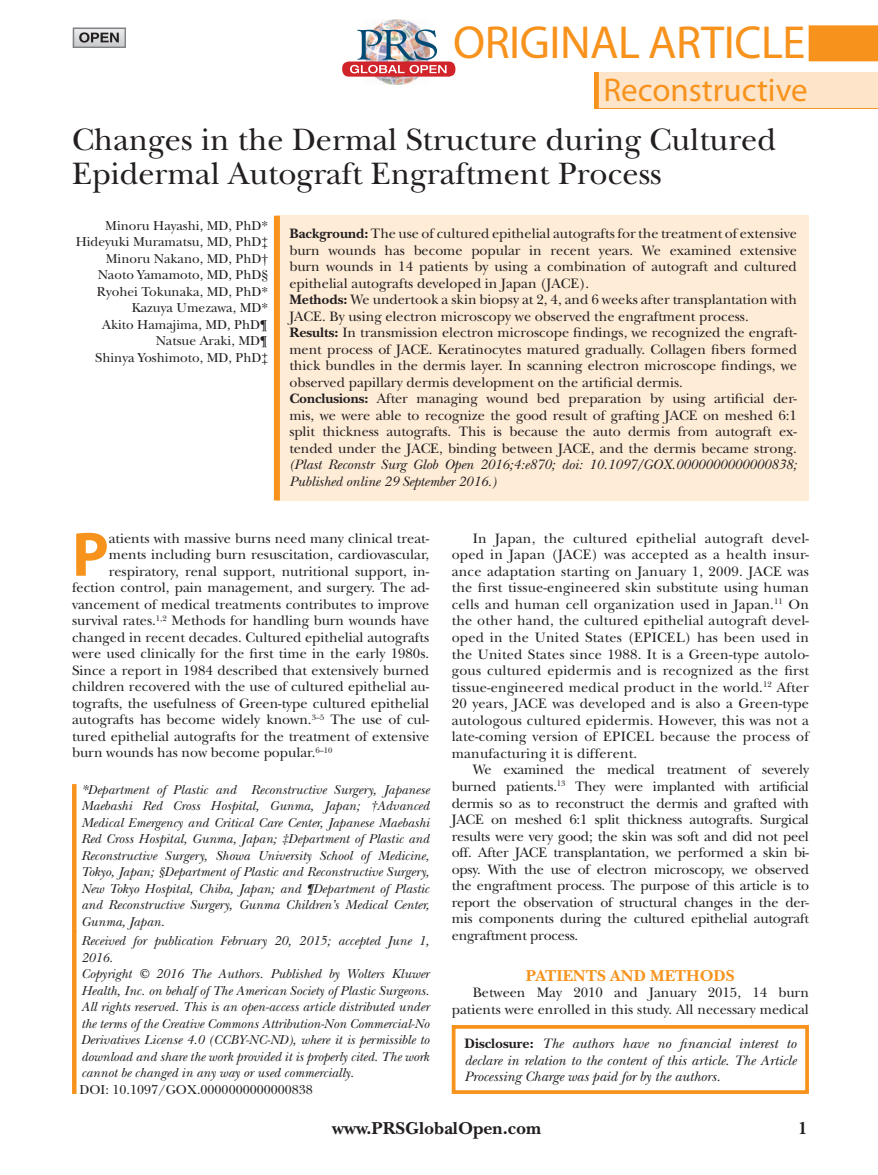
<style>
.page{position:relative;width:878px;height:1175px;background:#fff}
.page>*{position:absolute;margin:0;border:0;box-sizing:border-box;transform-origin:0 0}
.t1{font:700 63.15px "Myriad Pro";color:#f7931d}
.t2{font:46.5px "Myriad Pro";letter-spacing:-.01em;color:#f7931d}
.t3{font:33px "Myriad Pro";color:#f7931d}
.t4{font:32.25px/34.5px "New Baskerville";color:#231f20}
.t5{font:700 18px "New Baskerville";color:#231f20}
.t6{font:700 16.5px "New Baskerville";color:#f7931d}
.t7{font:14.25px/16.5px "New Baskerville";color:#231f20;text-align:justify}
.t8{font:italic 14.25px/16.5px "New Baskerville";letter-spacing:-.005em;color:#231f20}
.t9{font:italic 13.5px/16.5px "New Baskerville";color:#231f20}
.t10{font:13.5px/16.5px "New Baskerville";color:#231f20;text-align:right}
.s1{font-weight:700}
.s2{font-weight:700;font-style:normal}
</style>
<div class="page">
<div style="left:73px;top:28px;width:52px;height:20px;border:2px solid #808285"></div>
<svg style="left:79px;top:32px;width:40px;height:11px"></svg>
<img style="left:373px;top:20px;width:48px;height:64px">
<svg style="left:342px;top:61px;width:113px;height:16px"></svg>
<img style="left:350px;top:29px;width:96px;height:44px">
<hr style="left:72px;top:930px;width:4px;height:163px;background:#f7931d">
<hr style="left:72px;top:784px;width:4px;height:148px;background:#f7931d">
<div style="left:277px;top:216px;width:531px;height:285px;background:#feecd7"></div>
<div style="left:274px;top:216px;width:6px;height:284px;background:#f7931d"></div>
<div style="left:452px;top:1025px;width:356px;height:69px;border:4px solid #f7931d"></div>
<div style="left:598px;top:72px;width:280px;height:36px;background:#fee5ca"></div>
<div style="left:808px;top:25px;width:69px;height:36px;background:#f7931d"></div>
<h2 class="t2" style="left:453px;top:14px;width:354px">Original Article</h2>
<h3 class="t3" style="left:603px;top:69px;width:206px">Reconstructive</h3>
<h3 class="t4" style="left:72px;top:122px;width:705px">Changes in the Dermal Structure during Cultured<br>Epidermal Autograft Engraftment Process</h3>
<p class="t10" style="left:76px;top:217px;width:194px">Minoru Hayashi, MD, PhD*<br>Hideyuki Muramatsu, MD, PhD‡<br>Minoru Nakano, MD, PhD†<br>Naoto Yamamoto, MD, PhD§<br>Ryohei Tokunaka, MD, PhD*<br>Kazuya Umezawa, MD*<br>Akito Hamajima, MD, PhD¶<br>Natsue Araki, MD¶<br>Shinya Yoshimoto, MD, PhD‡</p>
<p class="t7" style="left:289px;top:225px;width:509px;text-align:left"><span class="s1">Background:</span> The use of cultured epithelial autografts for the treatment of extensive burn wounds has become popular in recent years. We examined extensive burn wounds in 14 patients by using a combination of autograft and cultured epithelial autografts developed in Japan (JACE).<br><span class="s1">Methods:</span> We undertook a skin biopsy at 2, 4, and 6 weeks after transplantation with JACE. By using electron microscopy we observed the engraftment process.<br><span class="s1">Results:</span> In transmission electron microscope findings, we recognized the engraft&shy;ment process of JACE. Keratinocytes matured gradually. Collagen fibers formed thick bundles in the dermis layer. In scanning electron microscope findings, we observed papillary dermis development on the artificial dermis.<br><span class="s1">Conclusions:</span> After managing wound bed preparation by using artificial der&shy;mis, we were able to recognize the good result of grafting JACE on meshed 6:1 split thickness autografts. This is because the auto dermis from autograft ex&shy;tended under the JACE, binding between JACE, and the dermis became strong.</p>
<p class="t8" style="left:289px;top:456px;width:509px">(Plast Reconstr Surg Glob Open 2016;4:e870; doi: 10.1097/GOX.0000000000000838;<br>Published online 29 September 2016.)</p>
<h1 class="t1" style="left:72px;top:513px;width:38px">P</h1>
<p class="t7" style="left:109px;top:530px;width:322px">atients with massive burns need many clinical treat-</p>
<p class="t7" style="left:109px;top:546px;width:322px">ments including burn resuscitation, cardiovascular,</p>
<p class="t7" style="left:109px;top:563px;width:322px">respiratory, renal support, nutritional support, in-</p>
<p class="t7" style="left:72px;top:579px;width:359px">fection control, pain management, and surgery. The ad-</p>
<p class="t7" style="left:72px;top:596px;width:359px">vancement of medical treatments contributes to improve</p>
<p class="t7" style="left:72px;top:612px;width:358px">survival rates.<sup>1,2</sup> Methods for handling burn wounds have</p>
<p class="t7" style="left:72px;top:629px;width:358px">changed in recent decades. Cultured epithelial autografts</p>
<p class="t7" style="left:72px;top:645px;width:358px">were used clinically for the first time in the early 1980s.</p>
<p class="t7" style="left:72px;top:662px;width:358px">Since a report in 1984 described that extensively burned</p>
<p class="t7" style="left:72px;top:678px;width:359px">children recovered with the use of cultured epithelial au-</p>
<p class="t7" style="left:72px;top:695px;width:358px">tografts, the usefulness of Green-type cultured epithelial</p>
<p class="t7" style="left:72px;top:711px;width:359px">autografts has become widely known.<sup>3–5</sup> The use of cul-</p>
<p class="t7" style="left:72px;top:728px;width:358px">tured epithelial autografts for the treatment of extensive</p>
<p class="t7" style="left:72px;top:744px;width:262px">burn wounds has now become popular.<sup>6–10</sup></p>
<p class="t9" style="left:81px;top:781px;width:350px;text-align:justify">*Department of Plastic and Reconstructive Surgery, Japanese Maebashi Red Cross Hospital, Gunma, Japan; †Advanced Medical Emergency and Critical Care Center, Japanese Maebashi Red Cross Hospital, Gunma, Japan; ‡Department of Plastic and Reconstructive Surgery, Showa University School of Medicine, Tokyo, Japan; §Department of Plastic and Reconstructive Surgery, New Tokyo Hospital, Chiba, Japan; and ¶Department of Plastic and Reconstructive Surgery, Gunma Children’s Medical Center, Gunma, Japan.</p>
<p class="t9" style="left:81px;top:932px;width:350px">Received for publication February 20, 2015; accepted June 1, 2016.<br>Copyright © 2016 The Authors. Published by Wolters Kluwer Health, Inc. on behalf of The American Society of Plastic Surgeons.<br>All rights reserved. This is an open-access article distributed under the terms of the Creative Commons Attribution-Non Commercial-No Derivatives License 4.0 (CCBY-NC-ND), where it is permissible to download and share the work provided it is properly cited. The work cannot be changed in any way or used commercially.</p>
<p class="t10" style="left:80px;top:1081px;width:235px">DOI: 10.1097/GOX.0000000000000838</p>
<p class="t7" style="left:451px;top:530px;width:359px;text-indent:21px">In Japan, the cultured epithelial autograft devel&shy;oped in Japan (JACE) was accepted as a health insur&shy;ance adaptation starting on January 1, 2009. JACE was the first tissue-engineered skin substitute using human cells and human cell organization used in Japan.<sup>11</sup> On the other hand, the cultured epithelial autograft devel&shy;oped in the United States (EPICEL) has been used in the United States since 1988. It is a Green-type autolo&shy;gous cultured epidermis and is recognized as the first tissue-engineered medical product in the world.<sup>12</sup> After 20 years, JACE was developed and is also a Green-type autologous cultured epidermis. However, this was not a late-coming version of EPICEL because the process of manufacturing it is different.</p>
<p class="t7" style="left:451px;top:761px;width:359px;text-indent:21px">We examined the medical treatment of severely burned patients.<sup>13</sup> They were implanted with artificial dermis so as to reconstruct the dermis and grafted with JACE on meshed 6:1 split thickness autografts. Surgical results were very good; the skin was soft and did not peel off. After JACE transplantation, we performed a skin bi&shy;opsy. With the use of electron microscopy, we observed the engraftment process. The purpose of this article is to report the observation of structural changes in the der&shy;mis components during the cultured epithelial autograft engraftment process.</p>
<p class="t6" style="left:526px;top:965px;width:210px">PATIENTS AND METHODS</p>
<p class="t7" style="left:451px;top:984px;width:359px;text-align:right">Between May 2010 and January 2015, 14 burn patients were enrolled in this study. All necessary medical</p>
<p class="t8" style="left:464px;top:1035px;width:333px;text-align:justify"><span class="s2">Disclosure:</span> The authors have no financial interest to declare in relation to the content of this article. The Article Processing Charge was paid for by the authors.</p>
<p class="t5" style="left:332px;top:1118px;width:210px">www.PRSGlobalOpen.com</p>
<p class="t5" style="left:798px;top:1118px;width:11px">1</p>
</div>
